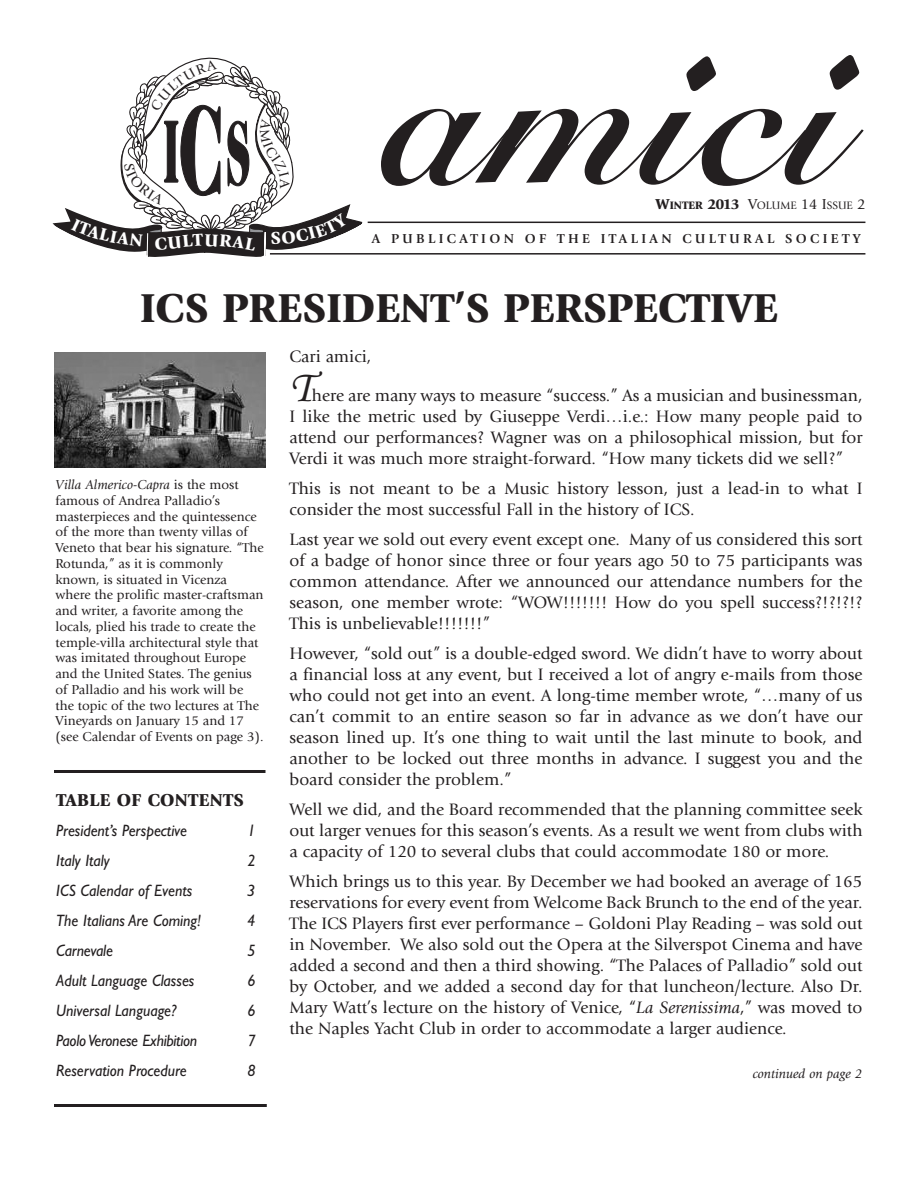
<style>
.page{position:relative;width:918px;height:1188px;background:#fff}
.page>*{position:absolute;margin:0;border:0;box-sizing:border-box;transform-origin:0 0}
.t1{font:45px "Monotype Corsiva";color:#231f20}
.t2{font:900 42px "Giovanni";color:#231f20}
.t3{font:900 18px "Giovanni";letter-spacing:.015em;color:#231f20}
.t4{font:17.25px/21px "Giovanni";color:#231f20;text-align:justify}
.t5{font:italic 16.5px "Gill Sans";color:#231f20;scale:.95 1}
.t6{font:14.25px "Giovanni";color:#231f20;scale:1.04 1}
.t7{font:13.5px/15.8px "Giovanni";color:#231f20}
.t8{font:700 13.5px "Giovanni";letter-spacing:.25em;color:#231f20}
.t9{font:italic 13.5px "Giovanni";color:#231f20}
.t10{font:11.25px "Giovanni";color:#231f20}
.s1{font-weight:900;font-size:15px}
.s2{font-weight:900}
.s3{font-size:15px}
.s4{font-style:italic}
</style>
<div class="page">
<hr style="left:54px;top:1104px;width:213px;height:3px;background:#231f20">
<hr style="left:54px;top:770px;width:212px;height:3px;background:#231f20">
<hr style="left:368px;top:222px;width:497px;height:1px;background:#231f20">
<hr style="left:270px;top:253px;width:595px;height:2px;background:#231f20">
<img style="left:54px;top:352px;width:212px;height:115px">
<svg style="left:381px;top:109px;width:483px;height:77px"></svg>
<svg style="left:686px;top:56px;width:30px;height:35px"></svg>
<svg style="left:830px;top:55px;width:29px;height:35px"></svg>
<svg style="left:53px;top:57px;width:310px;height:200px"></svg>
<p class="t6" style="left:291px;top:179px;width:11px;rotate:90deg">A</p>
<p class="t10" style="left:656px;top:201px;width:211px"><span class="s1">W</span><span class="s2">INTER</span> <span class="s1">2013</span> <span class="s3">V</span>OLUME <span class="s3">14 I</span>SSUE <span class="s3">2</span></p>
<p class="t8" style="left:372px;top:233px;width:490px">A PUBLICATION OF THE ITALIAN CULTURAL SOCIETY</p>
<p class="t2" style="left:140px;top:292px;width:639px">ICS PRESIDENT’S PERSPECTIVE</p>
<p class="t4" style="left:290px;top:347px;width:83px">Cari amici,</p>
<p class="t1" style="left:290px;top:370px;width:24px">T</p>
<p class="t4" style="left:289px;top:386px;width:575px;text-indent:22px">here are many ways to measure “success.” As a musician and businessman, I like the metric used by Giuseppe Verdi…i.e.: How many people paid to attend our performances? Wagner was on a philosophical mission, but for Verdi it was much more straight-forward. “How many tickets did we sell?”</p>
<p class="t4" style="left:289px;top:479px;width:575px">This is not meant to be a Music history lesson, just a lead-in to what I consider the most successful Fall in the history of ICS.</p>
<p class="t4" style="left:289px;top:530px;width:575px">Last year we sold out every event except one. Many of us considered this sort of a badge of honor since three or four years ago 50 to 75 participants was common attendance. After we announced our attendance numbers for the season, one member wrote: “WOW!!!!!!! How do you spell success?!?!?!?<br>This is unbelievable!!!!!!!”</p>
<p class="t4" style="left:289px;top:644px;width:575px">However, “sold out” is a double-edged sword. We didn’t have to worry about a financial loss at any event, but I received a lot of angry e-mails from those who could not get into an event. A long-time member wrote, “…many of us can’t commit to an entire season so far in advance as we don’t have our season lined up. It’s one thing to wait until the last minute to book, and another to be locked out three months in advance. I suggest you and the board consider the problem.”</p>
<p class="t4" style="left:289px;top:800px;width:575px">Well we did, and the Board recommended that the planning committee seek out larger venues for this season’s events. As a result we went from clubs with a capacity of 120 to several clubs that could accommodate 180 or more.</p>
<p class="t4" style="left:289px;top:872px;width:575px">Which brings us to this year. By December we had booked an average of 165 reservations for every event from Welcome Back Brunch to the end of the year.<br>The ICS Players first ever performance – Goldoni Play Reading – was sold out in November. We also sold out the Opera at the Silverspot Cinema and have added a second and then a third showing. “The Palaces of Palladio” sold out by October, and we added a second day for that luncheon/lecture. Also Dr.<br>Mary Watt’s lecture on the history of Venice, “<span class="s4">La Serenissima</span>,” was moved to the Naples Yacht Club in order to accommodate a larger audience.</p>
<p class="t7" style="left:55px;top:478px;width:210px"><span class="s4">Villa Almerico-Capra</span> is the most famous of Andrea Palladio’s masterpieces and the quintessence of the more than twenty villas of Veneto that bear his signature. “The Rotunda,” as it is commonly known, is situated in Vicenza where the prolific master-craftsman and writer, a favorite among the locals, plied his trade to create the temple-villa architectural style that was imitated throughout Europe and the United States. The genius of Palladio and his work will be the topic of the two lectures at The Vineyards on January 15 and 17 (see Calendar of Events on page 3).</p>
<p class="t3" style="left:56px;top:793px;width:189px">TABLE OF CONTENTS</p>
<p class="t5" style="left:56px;top:824px;width:139px">President’s Perspective</p>
<p class="t5" style="left:247px;top:824px;width:10px">1</p>
<p class="t5" style="left:56px;top:854px;width:58px">Italy Italy</p>
<p class="t5" style="left:247px;top:854px;width:10px">2</p>
<p class="t5" style="left:56px;top:884px;width:145px">ICS Calendar of Events</p>
<p class="t5" style="left:247px;top:884px;width:10px">3</p>
<p class="t5" style="left:56px;top:914px;width:154px">The Italians Are Coming!</p>
<p class="t5" style="left:247px;top:914px;width:10px">4</p>
<p class="t5" style="left:56px;top:944px;width:61px">Carnevale</p>
<p class="t5" style="left:247px;top:944px;width:10px">5</p>
<p class="t5" style="left:56px;top:974px;width:147px">Adult Language Classes</p>
<p class="t5" style="left:247px;top:974px;width:10px">6</p>
<p class="t5" style="left:56px;top:1004px;width:128px">Universal Language?</p>
<p class="t5" style="left:247px;top:1004px;width:10px">6</p>
<p class="t5" style="left:56px;top:1034px;width:150px">Paolo Veronese Exhibition</p>
<p class="t5" style="left:247px;top:1034px;width:10px">7</p>
<p class="t5" style="left:56px;top:1064px;width:139px">Reservation Procedure</p>
<p class="t5" style="left:247px;top:1064px;width:10px">8</p>
<p class="t9" style="left:753px;top:1068px;width:111px">continued on page 2</p>
</div>
